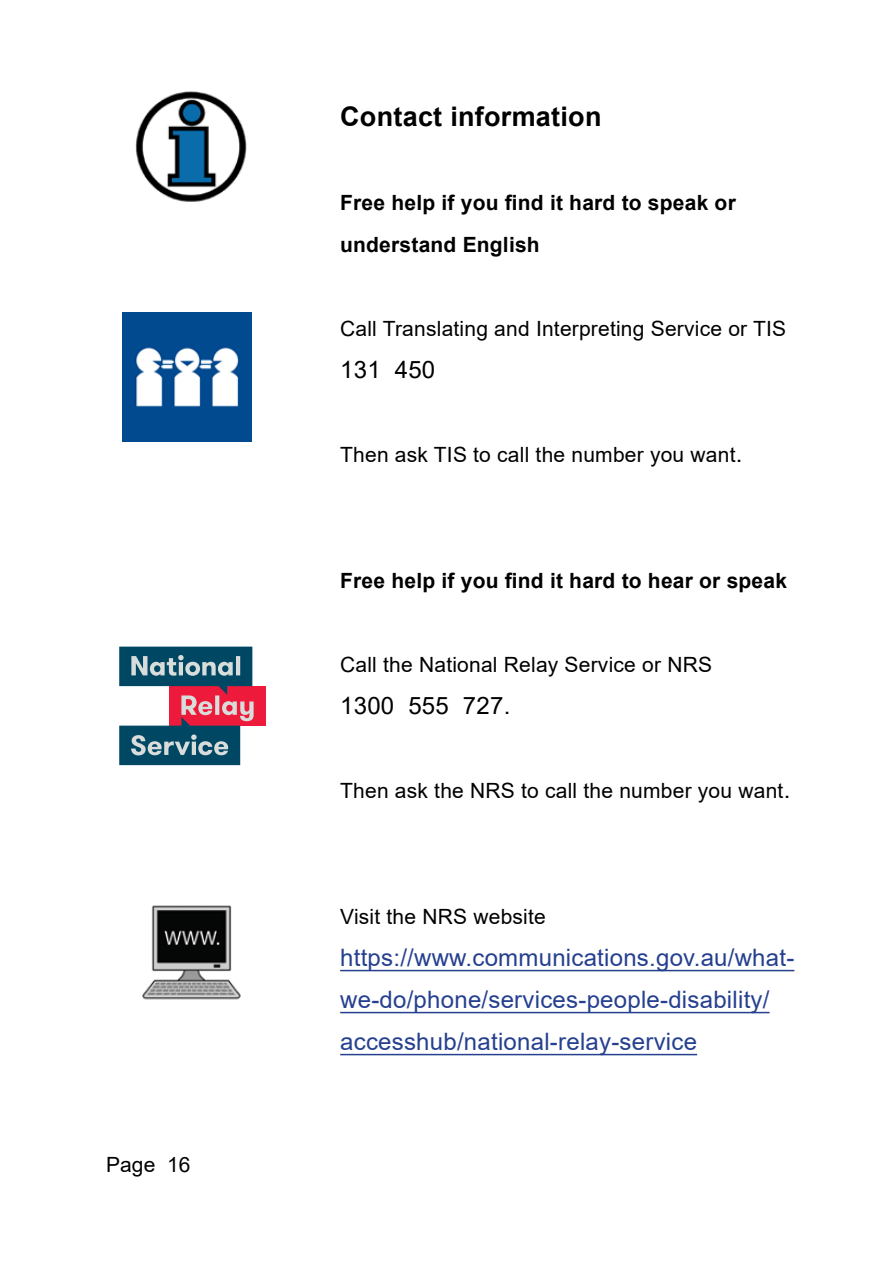
<style>
.page{position:relative;width:893px;height:1263px;background:#fff}
.page>*{position:absolute;margin:0;border:0;box-sizing:border-box;transform-origin:0 0}
.t1{font:700 27px "Arial";letter-spacing:.01em;color:#000}
.t2{font:24px/42px "Arial";letter-spacing:.01em;color:#25408f}
.t3{font:24px "Arial";letter-spacing:.01em;color:#000}
.t4{font:21px "Arial";letter-spacing:.01em;color:#000}
.t5{font:700 21px/42px "Arial";letter-spacing:.01em;color:#000}
.s1{font-size:24px}
</style>
<div class="page">
<hr style="left:340px;top:970px;width:454px;height:1px;background:#25408f">
<hr style="left:340px;top:1012px;width:429px;height:1px;background:#25408f">
<hr style="left:340px;top:1054px;width:357px;height:1px;background:#25408f">
<img style="left:135px;top:91px;width:112px;height:111px">
<img style="left:123px;top:313px;width:129px;height:129px">
<div style="left:169px;top:686px;width:97px;height:40px;background:#ed1a3b"></div>
<svg style="left:119px;top:647px;width:135px;height:118px"></svg>
<img style="left:142px;top:905px;width:99px;height:95px">
<p class="t4" style="left:106px;top:1150px;width:86px">Page 16</p>
<h2 class="t1" style="left:340px;top:97px;width:263px">Contact information</h2>
<h3 class="t5" style="left:340px;top:182px;width:397px">Free help if you find it hard to speak or understand English</h3>
<p class="t4" style="left:340px;top:314px;width:447px">Call Translating and Interpreting Service or TIS</p>
<p class="t3" style="left:340px;top:353px;width:97px">131 450</p>
<p class="t4" style="left:340px;top:440px;width:404px">Then ask TIS to call the number you want<span class="s1">.</span></p>
<h3 class="t5" style="left:340px;top:560px;width:448px">Free help if you find it hard to hear or speak</h3>
<p class="t4" style="left:340px;top:650px;width:373px">Call the National Relay Service or NRS</p>
<p class="t3" style="left:340px;top:689px;width:172px">1300 555 727.</p>
<p class="t4" style="left:340px;top:776px;width:452px">Then ask the NRS to call the number you want<span class="s1">.</span></p>
<p class="t4" style="left:340px;top:902px;width:207px">Visit the NRS website</p>
<p class="t2" style="left:340px;top:936px;width:456px">https://www.communications.gov.au/what&shy;we-do/phone/services-people-disability/ accesshub/national-relay-service</p>
</div>
